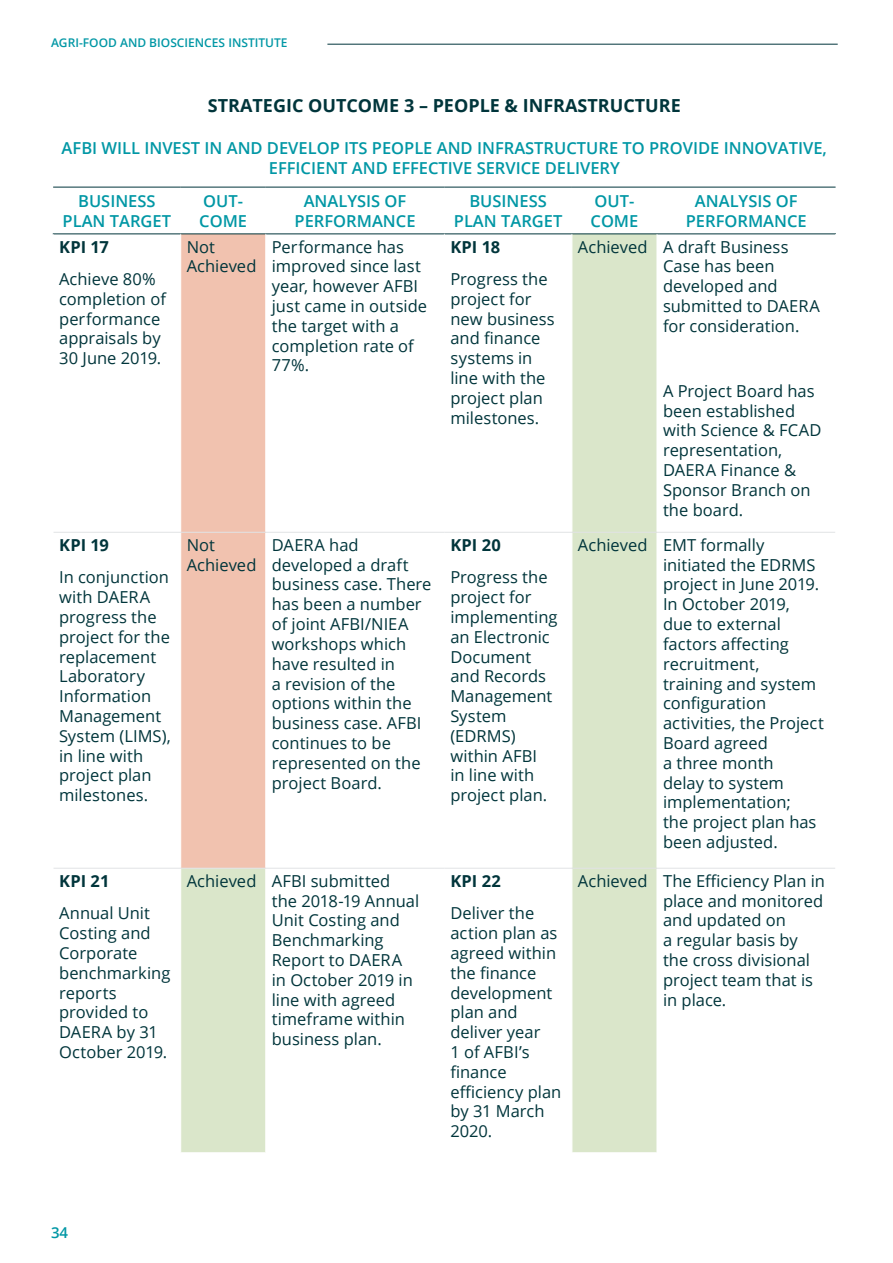
<style>
.page{position:relative;width:893px;height:1263px;background:#fff}
.page>*{position:absolute;margin:0;border:0;box-sizing:border-box;transform-origin:0 0}
.t1{font:700 18px "Open Sans";color:#00353b}
.t2{font:16.5px/19.8px "Open Sans";color:#00353b}
.t3{font:600 16.5px/19.8px "Open Sans";color:#0097a5;text-align:center}
.t4{font:700 16.5px "Open Sans";color:#00353b}
.t5{font:600 15px "Open Sans";color:#0097a5}
.t6{font:600 12px "Open Sans";color:#0097a5}
</style>
<div class="page">
<hr style="left:327px;top:44px;width:511px;height:1px;background:#00353b">
<svg style="left:181px;top:234px;width:476px;height:918px"></svg>
<hr style="left:53px;top:187px;width:128px;height:1px;background:#00353b">
<hr style="left:181px;top:187px;width:85px;height:1px;background:#00353b">
<hr style="left:266px;top:187px;width:178px;height:1px;background:#00353b">
<hr style="left:444px;top:187px;width:128px;height:1px;background:#00353b">
<hr style="left:572px;top:187px;width:85px;height:1px;background:#00353b">
<hr style="left:657px;top:187px;width:179px;height:1px;background:#00353b">
<hr style="left:53px;top:233px;width:128px;height:1px;background:#00353b">
<hr style="left:181px;top:233px;width:85px;height:1px;background:#00353b">
<hr style="left:266px;top:233px;width:178px;height:1px;background:#00353b">
<hr style="left:444px;top:233px;width:128px;height:1px;background:#00353b">
<hr style="left:572px;top:233px;width:85px;height:1px;background:#00353b">
<hr style="left:657px;top:233px;width:179px;height:1px;background:#00353b">
<hr style="left:265px;top:234px;width:1px;height:298px;background:#fff">
<hr style="left:444px;top:234px;width:1px;height:298px;background:#fff">
<hr style="left:572px;top:234px;width:1px;height:298px;background:#fff">
<hr style="left:265px;top:533px;width:1px;height:335px;background:#fff">
<hr style="left:444px;top:533px;width:1px;height:335px;background:#fff">
<hr style="left:572px;top:533px;width:1px;height:335px;background:#fff">
<hr style="left:265px;top:868px;width:1px;height:284px;background:#fff">
<hr style="left:444px;top:868px;width:1px;height:284px;background:#fff">
<hr style="left:572px;top:868px;width:1px;height:284px;background:#fff">
<hr style="left:54px;top:868px;width:127px;height:1px;background:#e1e3e5">
<hr style="left:181px;top:868px;width:85px;height:1px;background:#e1e3e5">
<hr style="left:266px;top:868px;width:178px;height:1px;background:#e1e3e5">
<hr style="left:444px;top:868px;width:128px;height:1px;background:#e1e3e5">
<hr style="left:572px;top:868px;width:85px;height:1px;background:#e1e3e5">
<hr style="left:657px;top:868px;width:178px;height:1px;background:#e1e3e5">
<hr style="left:54px;top:532px;width:127px;height:1px;background:#e1e3e5">
<hr style="left:181px;top:532px;width:85px;height:1px;background:#e1e3e5">
<hr style="left:266px;top:532px;width:178px;height:1px;background:#e1e3e5">
<hr style="left:444px;top:532px;width:128px;height:1px;background:#e1e3e5">
<hr style="left:572px;top:532px;width:85px;height:1px;background:#e1e3e5">
<hr style="left:657px;top:532px;width:178px;height:1px;background:#e1e3e5">
<p class="t6" style="left:51px;top:35px;width:238px">AGRI-FOOD AND BIOSCIENCES INSTITUTE</p>
<p class="t1" style="left:208px;top:93px;width:474px">STRATEGIC OUTCOME 3 – PEOPLE &amp; INFRASTRUCTURE</p>
<p class="t3" style="left:62px;top:138px;width:767px">AFBI WILL INVEST IN AND DEVELOP ITS PEOPLE AND INFRASTRUCTURE TO PROVIDE INNOVATIVE,<br>EFFICIENT AND EFFECTIVE SERVICE DELIVERY</p>
<p class="t3" style="left:63px;top:191px;width:110px">BUSINESS<br>PLAN TARGET</p>
<p class="t3" style="left:199px;top:191px;width:49px;text-align:left">OUT-<br>COME</p>
<p class="t3" style="left:295px;top:191px;width:122px">ANALYSIS OF<br>PERFORMANCE</p>
<p class="t3" style="left:454px;top:191px;width:110px">BUSINESS<br>PLAN TARGET</p>
<p class="t3" style="left:590px;top:191px;width:49px;text-align:left">OUT-<br>COME</p>
<p class="t3" style="left:686px;top:191px;width:122px">ANALYSIS OF<br>PERFORMANCE</p>
<p class="t4" style="left:59px;top:235px;width:51px">KPI 17</p>
<p class="t2" style="left:59px;top:269px;width:108px">Achieve 80% completion of performance appraisals by<br>30 June 2019.</p>
<p class="t2" style="left:663px;top:236px;width:158px;text-indent:-85px">Achieved A draft Business<br>Case has been developed and submitted to DAERA for consideration.</p>
<p class="t2" style="left:187px;top:236px;width:71px">Not<br>Achieved</p>
<p class="t2" style="left:272px;top:236px;width:157px">Performance has improved since last year, however AFBI just came in outside the target with a completion rate of<br>77%.</p>
<p class="t4" style="left:450px;top:235px;width:51px">KPI 18</p>
<p class="t2" style="left:450px;top:269px;width:106px">Progress the project for new business and finance systems in line with the project plan milestones.</p>
<p class="t2" style="left:663px;top:380px;width:160px">A Project Board has been established with Science &amp; FCAD representation,<br>DAERA Finance &amp;<br>Sponsor Branch on the board.</p>
<p class="t4" style="left:59px;top:533px;width:51px">KPI 19</p>
<p class="t2" style="left:59px;top:567px;width:113px">In conjunction with DAERA progress the project for the replacement<br>Laboratory<br>Information<br>Management<br>System (LIMS), in line with project plan milestones.</p>
<p class="t2" style="left:187px;top:535px;width:71px">Not<br>Achieved</p>
<p class="t2" style="left:272px;top:535px;width:161px">DAERA had developed a draft business case. There has been a number of joint AFBI/NIEA workshops which have resulted in<br>a revision of the options within the business case. AFBI continues to be represented on the project Board.</p>
<p class="t4" style="left:450px;top:533px;width:52px">KPI 20</p>
<p class="t2" style="left:450px;top:567px;width:109px">Progress the project for implementing an Electronic<br>Document and Records<br>Management<br>System (EDRMS) within AFBI<br>in line with project plan.</p>
<p class="t4" style="left:59px;top:869px;width:52px">KPI 21</p>
<p class="t2" style="left:59px;top:903px;width:113px">Annual Unit<br>Costing and<br>Corporate benchmarking reports provided to<br>DAERA by 31<br>October 2019.</p>
<p class="t2" style="left:272px;top:870px;width:149px;text-indent:-85px">Achieved AFBI submitted the 2018-19 Annual<br>Unit Costing and<br>Benchmarking<br>Report to DAERA in October 2019 in line with agreed timeframe within business plan.</p>
<p class="t4" style="left:450px;top:869px;width:52px">KPI 22</p>
<p class="t2" style="left:450px;top:903px;width:113px">Deliver the action plan as agreed within the finance development plan and deliver year<br>1 of AFBI’s finance efficiency plan by 31 March<br>2020.</p>
<p class="t2" style="left:663px;top:535px;width:162px;text-indent:-85px">Achieved EMT formally initiated the EDRMS project in June 2019.<br>In October 2019,<br>due to external factors affecting recruitment,<br>training and system configuration activities, the Project<br>Board agreed<br>a three month<br>delay to system implementation;<br>the project plan has been adjusted.</p>
<p class="t2" style="left:663px;top:870px;width:164px;text-indent:-85px">Achieved The Efficiency Plan in place and monitored and updated on<br>a regular basis by the cross divisional project team that is in place.</p>
<p class="t5" style="left:51px;top:1222px;width:19px">34</p>
</div>
